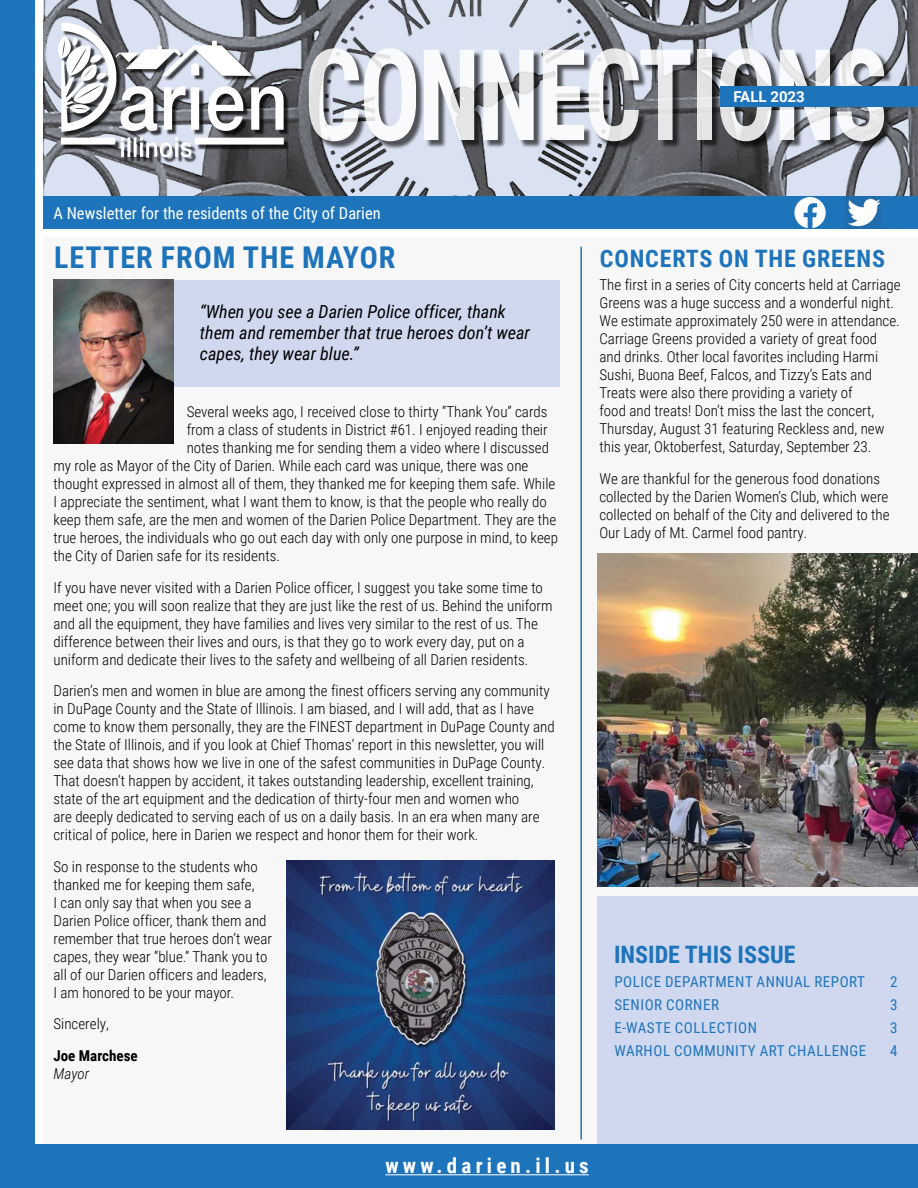
<style>
.page{position:relative;width:918px;height:1188px;background:#fff}
.page>*{position:absolute;margin:0;border:0;box-sizing:border-box;transform-origin:0 0}
.t1{font:700 127.2px "Roboto Condensed";letter-spacing:-.025em;color:#fff;scale:.8 1}
.t2{font:700 30px "Roboto Condensed";letter-spacing:.035em;color:#1e74bb}
.t3{font:700 24px "Roboto Condensed";letter-spacing:.025em;color:#1e74bb}
.t4{font:700 24px "Roboto Condensed";color:#1e74bb}
.t5{font:700 21px "Roboto Condensed";letter-spacing:.2em;color:#fff}
.t6{font:italic 18px/21px "Roboto Condensed";color:#000}
.t7{font:16.5px "Roboto Condensed";color:#fff}
.t8{font:300 15px/18px "Roboto Condensed";color:#000}
.t9{font:15px "Roboto Condensed";letter-spacing:.035em;color:#1e74bb}
.t10{font:700 15px "Roboto Condensed";color:#000}
.t11{font:700 15px "Roboto";color:#fff}
.t12{font:italic 300 15px "Roboto Condensed";color:#000}
</style>
<div class="page">
<img style="left:43px;top:0;width:875px;height:196px">
<div style="left:43px;top:237px;width:875px;height:921px;background:#f8f7f7"></div>
<div style="left:171px;top:280px;width:389px;height:106px;background:#cfd8ee"></div>
<div style="left:598px;top:896px;width:320px;height:251px;background:#cfd8ee"></div>
<img style="left:53px;top:280px;width:120px;height:164px">
<div style="left:0;top:0;width:35px;height:1188px;background:#1e74bb"></div>
<div style="left:43px;top:196px;width:875px;height:33px;background:#1e74bb"></div>
<div style="left:59px;top:24px;width:230px;height:139px;background:#000;opacity:.75"></div>
<svg style="left:58px;top:23px;width:226px;height:134px"></svg>
<div style="left:310px;top:50px;width:582px;height:100px;background:#000;opacity:.75"></div>
<div style="left:720px;top:86px;width:198px;height:20px;background:#1e74bb"></div>
<div style="left:25px;top:1144px;width:893px;height:44px;background:#1e74bb"></div>
<svg style="left:794px;top:197px;width:32px;height:31px"></svg>
<img style="left:845px;top:196px;width:36px;height:33px">
<hr style="left:385px;top:1174px;width:204px;height:1px;background:#fff">
<hr style="left:580px;top:247px;width:2px;height:893px;background:#1e74bb">
<img style="left:598px;top:554px;width:320px;height:332px">
<img style="left:286px;top:861px;width:269px;height:268px">
<h1 class="t1" style="left:304px;top:6px;width:731px">CONNECTIONS</h1>
<p class="t11" style="left:734px;top:86px;width:73px">FALL 2023</p>
<p class="t7" style="left:53px;top:201px;width:329px">A Newsletter for the residents of the City of Darien</p>
<h2 class="t2" style="left:54px;top:237px;width:343px">LETTER FROM THE MAYOR</h2>
<p class="t6" style="left:200px;top:300px;width:332px">“When you see a Darien Police officer, thank them and remember that true heroes don’t wear capes, they wear blue.”</p>
<p class="t8" style="left:187px;top:403px;width:362px">Several weeks ago, I received close to thirty “Thank You” cards</p>
<p class="t8" style="left:187px;top:421px;width:362px">from a class of students in District #61. I enjoyed reading their</p>
<p class="t8" style="left:187px;top:439px;width:364px">notes thanking me for sending them a video where I discussed</p>
<p class="t8" style="left:53px;top:457px;width:476px">my role as Mayor of the City of Darien. While each card was unique, there was one</p>
<p class="t8" style="left:53px;top:475px;width:503px">thought expressed in almost all of them, they thanked me for keeping them safe. While</p>
<p class="t8" style="left:53px;top:493px;width:495px">I appreciate the sentiment, what I want them to know, is that the people who really do</p>
<p class="t8" style="left:53px;top:511px;width:504px">keep them safe, are the men and women of the Darien Police Department. They are the</p>
<p class="t8" style="left:53px;top:529px;width:506px">true heroes, the individuals who go out each day with only one purpose in mind, to keep</p>
<p class="t8" style="left:53px;top:547px;width:228px">the City of Darien safe for its residents.</p>
<p class="t8" style="left:53px;top:578px;width:501px">If you have never visited with a Darien Police officer, I suggest you take some time to meet one; you will soon realize that they are just like the rest of us. Behind the uniform and all the equipment, they have families and lives very similar to the rest of us. The difference between their lives and ours, is that they go to work every day, put on a uniform and dedicate their lives to the safety and wellbeing of all Darien residents.</p>
<p class="t8" style="left:53px;top:682px;width:503px">Darien’s men and women in blue are among the finest officers serving any community in DuPage County and the State of Illinois. I am biased, and I will add, that as I have come to know them personally, they are the FINEST department in DuPage County and the State of Illinois, and if you look at Chief Thomas’ report in this newsletter, you will see data that shows how we live in one of the safest communities in DuPage County.<br>That doesn’t happen by accident, it takes outstanding leadership, excellent training, state of the art equipment and the dedication of thirty-four men and women who<br>are deeply dedicated to serving each of us on a daily basis. In an era when many are critical of police, here in Darien we respect and honor them for their work.</p>
<p class="t8" style="left:53px;top:857px;width:220px">So in response to the students who thanked me for keeping them safe,<br>I can only say that when you see a Darien Police officer, thank them and remember that true heroes don’t wear capes, they wear “blue.” Thank you to all of our Darien officers and leaders, I am honored to be your mayor.</p>
<p class="t8" style="left:53px;top:1015px;width:57px">Sincerely,</p>
<p class="t10" style="left:53px;top:1045px;width:86px">Joe Marchese</p>
<p class="t12" style="left:53px;top:1063px;width:37px">Mayor</p>
<h3 class="t3" style="left:600px;top:242px;width:287px">CONCERTS ON THE GREENS</h3>
<p class="t8" style="left:599px;top:275px;width:303px">The first in a series of City concerts held at Carriage Greens was a huge success and a wonderful night.<br>We estimate approximately 250 were in attendance.<br>Carriage Greens provided a variety of great food and drinks. Other local favorites including Harmi Sushi, Buona Beef, Falcos, and Tizzy’s Eats and Treats were also there providing a variety of<br>food and treats! Don’t miss the last the concert, Thursday, August 31 featuring Reckless and, new this year, Oktoberfest, Saturday, September 23.</p>
<p class="t8" style="left:599px;top:469px;width:292px">We are thankful for the generous food donations collected by the Darien Women’s Club, which were collected on behalf of the City and delivered to the Our Lady of Mt. Carmel food pantry.</p>
<h3 class="t4" style="left:614px;top:938px;width:183px">INSIDE THIS ISSUE</h3>
<p class="t9" style="left:614px;top:971px;width:252px">POLICE DEPARTMENT ANNUAL REPORT</p>
<p class="t9" style="left:890px;top:971px;width:9px">2</p>
<p class="t9" style="left:614px;top:994px;width:106px">SENIOR CORNER</p>
<p class="t9" style="left:890px;top:994px;width:9px">3</p>
<p class="t9" style="left:614px;top:1017px;width:144px">E-WASTE COLLECTION</p>
<p class="t9" style="left:890px;top:1017px;width:9px">3</p>
<p class="t9" style="left:614px;top:1041px;width:253px">WARHOL COMMUNITY ART CHALLENGE</p>
<p class="t9" style="left:890px;top:1041px;width:9px">4</p>
<h3 class="t5" style="left:385px;top:1151px;width:205px">www.darien.il.us</h3>
</div>
